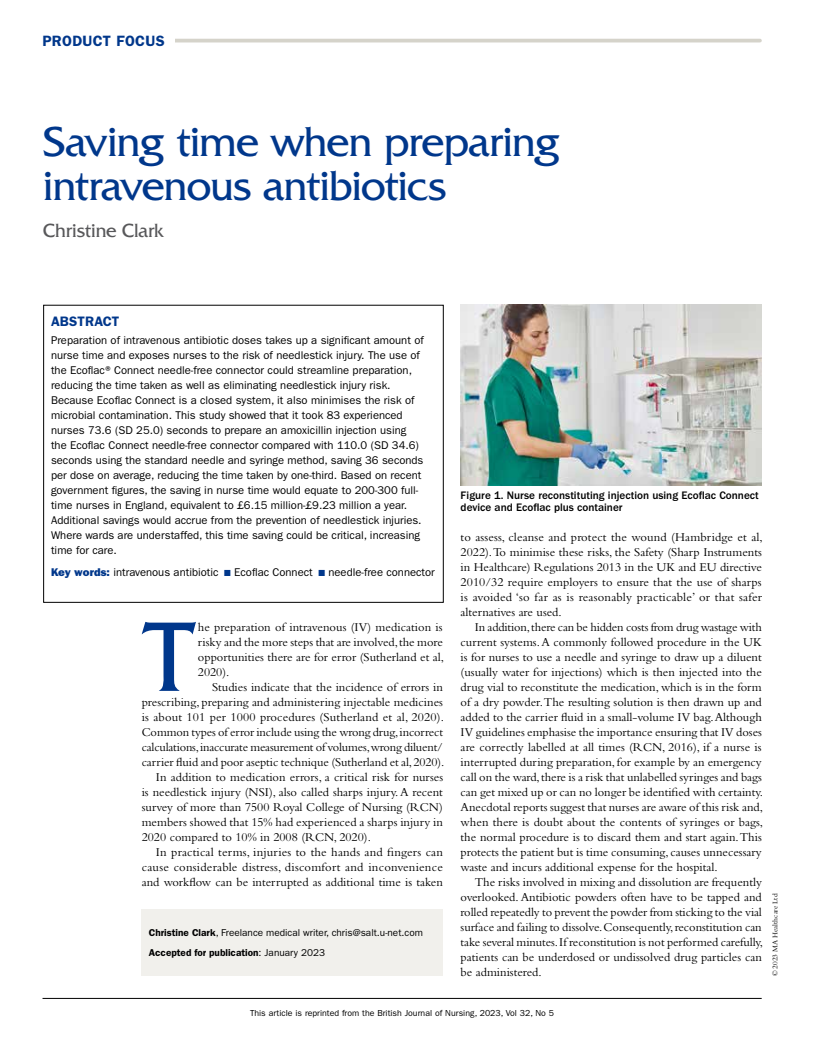
<style>
.page{position:relative;width:815px;height:1053px;background:#fff}
.page>*{position:absolute;margin:0;border:0;box-sizing:border-box;transform-origin:0 0}
.t1{font:103.62px "Friz Quadrata Std";color:#00378b}
.t2{font:43.75px/43.8px "Friz Quadrata Std";letter-spacing:-.02em;color:#00378b}
.t3{font:20px "Friz Quadrata Std";letter-spacing:-.01em;color:#58585a}
.t4{font:600 15px "ITC Franklin Gothic Std";letter-spacing:.02em;color:#00378b}
.t5{font:600 13.75px "ITC Franklin Gothic Std";color:#00378b}
.t6{font:12.5px/15px "Bembo Std";color:#000;text-align:justify}
.t7{font:11.25px/15px "ITC Franklin Gothic Std";color:#000}
.t8{font:500 11.25px/12.5px "ITC Franklin Gothic Std";color:#000}
.t9{font:10px/19.6px "ITC Franklin Gothic Std";color:#000}
.t10{font:8.75px "ITC Franklin Gothic Std";color:#000}
.t11{font:7.5px "Bembo Std";color:#000}
.s1{font-family:"ITC Franklin Gothic Std Hvy";color:#00378b}
.s2{color:#00378b}
.s3{font-weight:600}
</style>
<div class="page">
<div style="left:43px;top:305px;width:401px;height:297px;border:1px solid #000"></div>
<div style="left:142px;top:909px;width:301px;height:66px;background:#f1f0ec"></div>
<hr style="left:43px;top:998px;width:719px;height:1px;background:#000">
<hr style="left:44px;top:39px;width:716px;height:3px;background:#d5d3ca">
<div style="left:43px;top:35px;width:132px;height:11px;background:#fff"></div>
<img style="left:461px;top:305px;width:301px;height:180px">
<p class="t4" style="left:43px;top:32px;width:124px">PRODUCT FOCUS</p>
<h2 class="t2" style="left:43px;top:121px;width:518px">Saving time when preparing intravenous antibiotics</h2>
<h3 class="t3" style="left:43px;top:219px;width:122px">Christine Clark</h3>
<p class="t5" style="left:51px;top:313px;width:70px">ABSTRACT</p>
<p class="t7" style="left:51px;top:333px;width:374px">Preparation of intravenous antibiotic doses takes up a significant amount of nurse time and exposes nurses to the risk of needlestick injury. The use of the Ecoflac® Connect needle-free connector could streamline preparation, reducing the time taken as well as eliminating needlestick injury risk.<br>Because Ecoflac Connect is a closed system, it also minimises the risk of microbial contamination. This study showed that it took 83 experienced nurses 73.6 (SD 25.0) seconds to prepare an amoxicillin injection using the Ecoflac Connect needle-free connector compared with 110.0 (SD 34.6) seconds using the standard needle and syringe method, saving 36 seconds per dose on average, reducing the time taken by one-third. Based on recent government figures, the saving in nurse time would equate to 200-300 full&shy;time nurses in England, equivalent to £6.15 million-£9.23 million a year.<br>Additional savings would accrue from the prevention of needlestick injuries.<br>Where wards are understaffed, this time saving could be critical, increasing time for care.</p>
<p class="t7" style="left:51px;top:565px;width:385px"><span class="s1">Key words:</span> intravenous antibiotic <span class="s2">■</span> Ecoflac Connect <span class="s2">■</span> needle-free connector</p>
<p class="t8" style="left:461px;top:488px;width:300px">Figure 1. Nurse reconstituting injection using Ecoflac Connect device and Ecoflac plus container</p>
<p class="t6" style="left:461px;top:529px;width:304px">to assess, cleanse and protect the wound (Hambridge et al, 2022). To minimise these risks, the Safety (Sharp Instruments in Healthcare) Regulations 2013 in the UK and EU directive 2010/32 require employers to ensure that the use of sharps is avoided ‘so far as is reasonably practicable’ or that safer alternatives are used.</p>
<p class="t6" style="left:461px;top:619px;width:304px;text-indent:14px">In addition, there can be hidden costs from drug wastage with current systems. A commonly followed procedure in the UK is for nurses to use a needle and syringe to draw up a diluent (usually water for injections) which is then injected into the drug vial to reconstitute the medication, which is in the form of a dry powder. The resulting solution is then drawn up and added to the carrier fluid in a small-volume IV bag. Although IV guidelines emphasise the importance ensuring that IV doses are correctly labelled at all times (RCN, 2016), if a nurse is interrupted during preparation, for example by an emergency call on the ward, there is a risk that unlabelled syringes and bags can get mixed up or can no longer be identified with certainty.<br>Anecdotal reports suggest that nurses are aware of this risk and, when there is doubt about the contents of syringes or bags, the normal procedure is to discard them and start again. This protects the patient but is time consuming, causes unnecessary waste and incurs additional expense for the hospital.</p>
<p class="t6" style="left:461px;top:874px;width:304px;text-indent:14px">The risks involved in mixing and dissolution are frequently overlooked. Antibiotic powders often have to be tapped and rolled repeatedly to prevent the powder from sticking to the vial surface and failing to dissolve. Consequently, reconstitution can take several minutes. If reconstitution is not performed carefully, patients can be underdosed or undissolved drug particles can be administered.</p>
<p class="t10" style="left:250px;top:1008px;width:306px">This article is reprinted from the British Journal of Nursing, 2023, Vol 32, No 5</p>
<h1 class="t1" style="left:146px;top:599px;width:49px">T</h1>
<p class="t6" style="left:198px;top:619px;width:248px">he preparation of intravenous (IV) medication is risky and the more steps that are involved, the more opportunities there are for error (Sutherland et al, 2020).</p>
<p class="t6" style="left:212px;top:679px;width:232px">Studies indicate that the incidence of errors in</p>
<p class="t6" style="left:142px;top:694px;width:303px">prescribing, preparing and administering injectable medicines</p>
<p class="t6" style="left:142px;top:709px;width:304px">is about 101 per 1000 procedures (Sutherland et al, 2020).</p>
<p class="t6" style="left:142px;top:724px;width:303px">Common types of error include using the wrong drug, incorrect</p>
<p class="t6" style="left:142px;top:739px;width:303px">calculations, inaccurate measurement of volumes, wrong diluent/</p>
<p class="t6" style="left:142px;top:754px;width:304px">carrier fluid and poor aseptic technique (Sutherland et al, 2020).</p>
<p class="t6" style="left:156px;top:769px;width:289px">In addition to medication errors, a critical risk for nurses</p>
<p class="t6" style="left:142px;top:784px;width:303px">is needlestick injury (NSI), also called sharps injury. A recent</p>
<p class="t6" style="left:142px;top:799px;width:303px">survey of more than 7500 Royal College of Nursing (RCN)</p>
<p class="t6" style="left:142px;top:814px;width:303px">members showed that 15% had experienced a sharps injury in</p>
<p class="t6" style="left:142px;top:829px;width:231px">2020 compared to 10% in 2008 (RCN, 2020).</p>
<p class="t6" style="left:156px;top:844px;width:289px">In practical terms, injuries to the hands and fingers can</p>
<p class="t6" style="left:142px;top:859px;width:303px">cause considerable distress, discomfort and inconvenience</p>
<p class="t6" style="left:142px;top:874px;width:303px">and workflow can be interrupted as additional time is taken</p>
<p class="t9" style="left:149px;top:923px;width:276px"><span class="s3">Christine Clark</span>, Freelance medical writer, chris@salt.u-net.com<br><span class="s3">Accepted for publication</span>: January 2023</p>
<p class="t11" style="left:771px;top:976px;width:84px;rotate:-90deg">© 2023 MA Healthcare Ltd</p>
</div>
